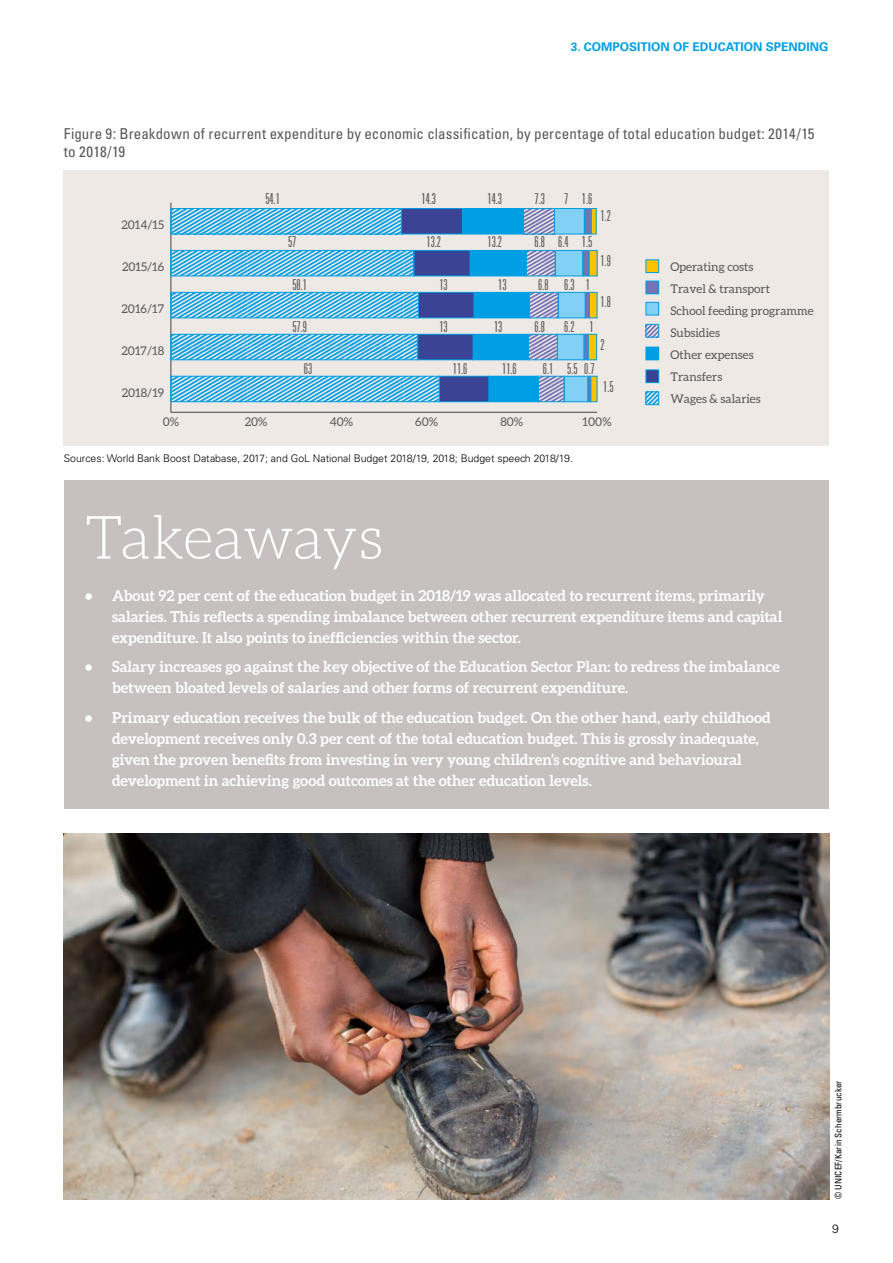
<style>
.page{position:relative;width:893px;height:1263px;background:#fff}
.page>*{position:absolute;margin:0;border:0;box-sizing:border-box;transform-origin:0 0}
.t1{font:300 60px "Aleo";letter-spacing:-.01em;color:#fff}
.t2{font:700 15px/21px "Aleo";color:#fff}
.t3{font:condensed 15px/18px "Univers LT Std";letter-spacing:.01em;color:#575756}
.t4{font:300 ultra-condensed 15px "Univers LT Std";color:#575756}
.t5{font:12px/22px "Aleo";color:#575756}
.t6{font:700 12px "Univers LT Std";color:#009fe3}
.t7{font:300 12px "Univers LT Std";color:#000}
.t8{font:300 10.5px "Univers LT Std";color:#000}
.t9{font:condensed 9px "Univers";letter-spacing:.01em;color:#000}
</style>
<div class="page">
<div style="left:64px;top:480px;width:764px;height:329px;background:#c6c0c1"></div>
<div style="left:64px;top:170px;width:765px;height:275px;background:#eee9e5"></div>
<div style="left:646px;top:302px;width:13px;height:13px;background:#83d0f5"></div>
<div style="left:646px;top:302px;width:13px;height:13px;border:1px solid #009fe3"></div>
<div style="left:646px;top:347px;width:13px;height:13px;background:#009fe3"></div>
<div style="left:646px;top:370px;width:13px;height:13px;background:#3b4395"></div>
<div style="left:646px;top:369px;width:13px;height:14px;border:1px solid #009fe3"></div>
<svg style="left:648px;top:326px;width:9px;height:9px"></svg>
<div style="left:646px;top:324px;width:13px;height:13px;border:1px solid #009fe3"></div>
<svg style="left:648px;top:393px;width:9px;height:10px"></svg>
<div style="left:646px;top:391px;width:13px;height:14px;border:1px solid #009fe3"></div>
<div style="left:646px;top:281px;width:13px;height:13px;background:#7373b5"></div>
<div style="left:646px;top:281px;width:13px;height:13px;border:1px solid #009fe3"></div>
<div style="left:646px;top:260px;width:13px;height:13px;background:#fdc300"></div>
<div style="left:646px;top:259px;width:13px;height:14px;border:1px solid #009fe3"></div>
<hr style="left:171px;top:412px;width:426px;height:1px;background:#575756">
<hr style="left:170px;top:203px;width:1px;height:209px;background:#575756">
<div style="left:591px;top:209px;width:5px;height:25px;background:#fdc300"></div>
<div style="left:591px;top:208px;width:6px;height:26px;border:1px solid #009fe3"></div>
<div style="left:584px;top:209px;width:7px;height:25px;background:#7373b5"></div>
<div style="left:554px;top:209px;width:30px;height:25px;background:#83d0f5"></div>
<div style="left:554px;top:208px;width:31px;height:26px;border:1px solid #009fe3"></div>
<svg style="left:525px;top:210px;width:28px;height:22px"></svg>
<div style="left:523px;top:208px;width:32px;height:26px;border:1px solid #009fe3"></div>
<div style="left:462px;top:209px;width:61px;height:25px;background:#009fe3"></div>
<div style="left:462px;top:208px;width:62px;height:26px;border:1px solid #009fe3"></div>
<div style="left:401px;top:209px;width:61px;height:25px;background:#3b4395"></div>
<div style="left:401px;top:208px;width:62px;height:26px;border:1px solid #009fe3"></div>
<svg style="left:172px;top:210px;width:228px;height:22px"></svg>
<div style="left:170px;top:208px;width:232px;height:26px;border:1px solid #009fe3"></div>
<div style="left:589px;top:250px;width:8px;height:26px;background:#fdc300"></div>
<div style="left:583px;top:250px;width:6px;height:26px;background:#7373b5"></div>
<div style="left:582px;top:250px;width:7px;height:26px;border:1px solid #009fe3"></div>
<div style="left:555px;top:250px;width:28px;height:26px;background:#83d0f5"></div>
<div style="left:555px;top:250px;width:28px;height:26px;border:1px solid #009fe3"></div>
<svg style="left:528px;top:252px;width:26px;height:22px"></svg>
<div style="left:526px;top:250px;width:30px;height:26px;border:1px solid #009fe3"></div>
<div style="left:470px;top:250px;width:56px;height:26px;background:#009fe3"></div>
<div style="left:414px;top:250px;width:56px;height:26px;background:#3b4395"></div>
<div style="left:413px;top:250px;width:57px;height:26px;border:1px solid #009fe3"></div>
<svg style="left:172px;top:252px;width:240px;height:22px"></svg>
<div style="left:170px;top:250px;width:244px;height:26px;border:1px solid #009fe3"></div>
<div style="left:589px;top:292px;width:8px;height:26px;background:#fdc300"></div>
<hr style="left:585px;top:292px;width:4px;height:26px;background:#7373b5">
<div style="left:585px;top:292px;width:5px;height:26px;border:1px solid #009fe3"></div>
<div style="left:558px;top:292px;width:27px;height:26px;background:#83d0f5"></div>
<div style="left:558px;top:292px;width:27px;height:26px;border:1px solid #009fe3"></div>
<svg style="left:531px;top:294px;width:26px;height:22px"></svg>
<div style="left:529px;top:292px;width:30px;height:26px;border:1px solid #009fe3"></div>
<div style="left:474px;top:292px;width:55px;height:26px;background:#009fe3"></div>
<div style="left:418px;top:292px;width:56px;height:26px;background:#3b4395"></div>
<div style="left:418px;top:292px;width:56px;height:26px;border:1px solid #009fe3"></div>
<svg style="left:172px;top:294px;width:245px;height:22px"></svg>
<div style="left:170px;top:292px;width:249px;height:26px;border:1px solid #009fe3"></div>
<div style="left:588px;top:334px;width:9px;height:26px;background:#fdc300"></div>
<div style="left:588px;top:334px;width:9px;height:26px;border:1px solid #009fe3"></div>
<hr style="left:584px;top:334px;width:4px;height:26px;background:#7373b5">
<div style="left:583px;top:334px;width:5px;height:26px;border:1px solid #009fe3"></div>
<div style="left:557px;top:334px;width:27px;height:26px;background:#83d0f5"></div>
<div style="left:557px;top:334px;width:27px;height:26px;border:1px solid #009fe3"></div>
<svg style="left:530px;top:336px;width:26px;height:22px"></svg>
<div style="left:528px;top:334px;width:30px;height:26px;border:1px solid #009fe3"></div>
<div style="left:473px;top:334px;width:55px;height:26px;background:#009fe3"></div>
<div style="left:418px;top:334px;width:55px;height:26px;background:#3b4395"></div>
<div style="left:417px;top:334px;width:56px;height:26px;border:1px solid #009fe3"></div>
<svg style="left:172px;top:336px;width:244px;height:22px;background:#6abfe3"></svg>
<div style="left:170px;top:334px;width:248px;height:26px;border:1px solid #009fe3"></div>
<div style="left:591px;top:376px;width:6px;height:26px;background:#fdc300"></div>
<div style="left:587px;top:376px;width:4px;height:26px;border:1px solid #009fe3"></div>
<div style="left:564px;top:376px;width:24px;height:26px;background:#83d0f5"></div>
<div style="left:564px;top:376px;width:24px;height:26px;border:1px solid #009fe3"></div>
<svg style="left:540px;top:378px;width:23px;height:22px"></svg>
<div style="left:538px;top:376px;width:27px;height:26px;border:1px solid #009fe3"></div>
<div style="left:489px;top:376px;width:49px;height:26px;background:#009fe3"></div>
<div style="left:439px;top:376px;width:50px;height:26px;background:#3b4395"></div>
<div style="left:439px;top:376px;width:50px;height:26px;border:1px solid #009fe3"></div>
<svg style="left:172px;top:378px;width:266px;height:22px"></svg>
<div style="left:170px;top:376px;width:270px;height:26px;border:1px solid #009fe3"></div>
<img style="left:64px;top:833px;width:765px;height:366px">
<p class="t6" style="left:571px;top:40px;width:259px">3. COMPOSITION OF EDUCATION SPENDING</p>
<p class="t3" style="left:64px;top:125px;width:752px">Figure 9: Breakdown of recurrent expenditure by economic classification, by percentage of total education budget: 2014/15 to 2018/19</p>
<p class="t5" style="left:121px;top:213px;width:44px">2014/15</p>
<p class="t5" style="left:122px;top:255px;width:44px">2015/16</p>
<p class="t5" style="left:122px;top:297px;width:44px">2016/17</p>
<p class="t5" style="left:122px;top:339px;width:44px">2017/18</p>
<p class="t5" style="left:122px;top:381px;width:44px">2018/19</p>
<p class="t4" style="left:265px;top:191px;width:16px">54.1</p>
<p class="t4" style="left:422px;top:191px;width:16px">14.3</p>
<p class="t4" style="left:488px;top:191px;width:16px">14.3</p>
<p class="t4" style="left:535px;top:191px;width:12px">7.3</p>
<p class="t4" style="left:564px;top:191px;width:29px">7 1.6</p>
<p class="t4" style="left:288px;top:233px;width:10px">57</p>
<p class="t4" style="left:427px;top:233px;width:16px">13.2</p>
<p class="t4" style="left:488px;top:233px;width:16px">13.2</p>
<p class="t4" style="left:535px;top:233px;width:59px">6.8 6.4 1.5</p>
<p class="t4" style="left:292px;top:277px;width:16px">58.1</p>
<p class="t4" style="left:439px;top:277px;width:10px">13</p>
<p class="t4" style="left:498px;top:277px;width:10px">13</p>
<p class="t4" style="left:538px;top:277px;width:53px">6.8 6.3 1</p>
<p class="t4" style="left:292px;top:319px;width:16px">57.9</p>
<p class="t4" style="left:439px;top:319px;width:10px">13</p>
<p class="t4" style="left:494px;top:319px;width:10px">13</p>
<p class="t4" style="left:535px;top:319px;width:12px">6.8</p>
<p class="t4" style="left:564px;top:319px;width:31px">6.2 1</p>
<p class="t4" style="left:600px;top:208px;width:12px">1.2</p>
<p class="t4" style="left:600px;top:253px;width:12px">1.9</p>
<p class="t4" style="left:600px;top:294px;width:12px">1.8</p>
<p class="t4" style="left:600px;top:337px;width:6px">2</p>
<p class="t4" style="left:304px;top:361px;width:10px">63</p>
<p class="t4" style="left:453px;top:361px;width:16px">11.6</p>
<p class="t4" style="left:502px;top:361px;width:16px">11.6</p>
<p class="t4" style="left:543px;top:361px;width:53px">6.1 5.5 0.7</p>
<p class="t4" style="left:603px;top:379px;width:12px">1.5</p>
<p class="t5" style="left:163px;top:410px;width:18px">0%</p>
<p class="t5" style="left:245px;top:410px;width:24px">20%</p>
<p class="t5" style="left:330px;top:410px;width:25px">40%</p>
<p class="t5" style="left:415px;top:410px;width:24px">60%</p>
<p class="t5" style="left:500px;top:410px;width:24px">80%</p>
<p class="t5" style="left:583px;top:410px;width:30px">100%</p>
<p class="t8" style="left:64px;top:451px;width:511px">Sources: World Bank Boost Database, 2017; and GoL National Budget 2018/19, 2018; Budget speech 2018/19.</p>
<p class="t5" style="left:670px;top:255px;width:145px">Operating costs<br>Travel &amp; transport<br>School feeding programme<br>Subsidies<br>Other expenses<br>Transfers<br>Wages &amp; salaries</p>
<h1 class="t1" style="left:85px;top:505px;width:300px">Takeaways</h1>
<p class="t2" style="left:112px;top:585px;width:672px;text-indent:-27px">• About 92 per cent of the education budget in 2018/19 was allocated to recurrent items, primarily salaries. This reflects a spending imbalance between other recurrent expenditure items and capital expenditure. It also points to inefficiencies within the sector.</p>
<p class="t2" style="left:112px;top:656px;width:669px;text-indent:-27px">• Salary increases go against the key objective of the Education Sector Plan: to redress the imbalance between bloated levels of salaries and other forms of recurrent expenditure.</p>
<p class="t2" style="left:112px;top:707px;width:660px;text-indent:-27px">• Primary education receives the bulk of the education budget. On the other hand, early childhood development receives only 0.3 per cent of the total education budget. This is grossly inadequate, given the proven benefits from investing in very young children’s cognitive and behavioural development in achieving good outcomes at the other education levels.</p>
<p class="t9" style="left:832px;top:1199px;width:120px;rotate:-90deg">© UNICEF/Karin Schermbrucker</p>
<p class="t7" style="left:832px;top:1222px;width:8px">9</p>
</div>
